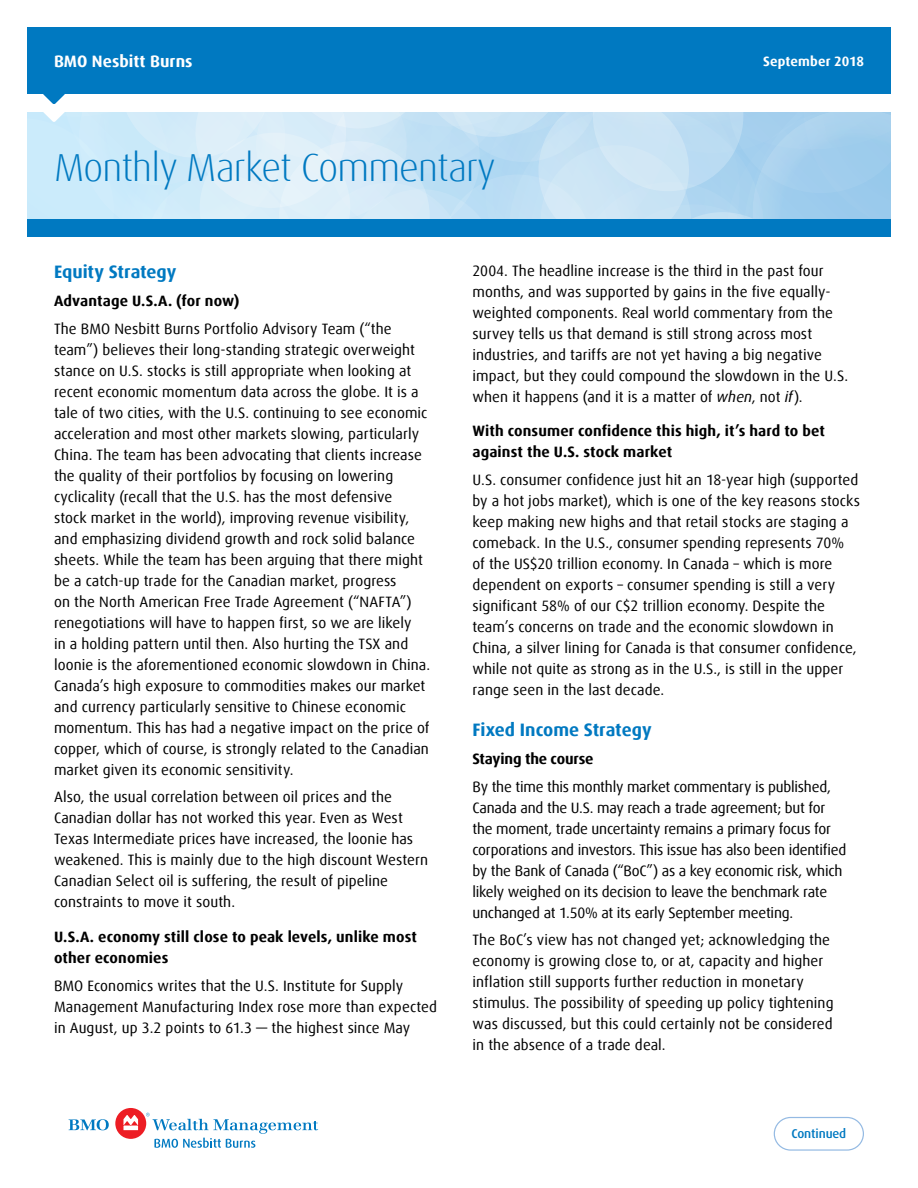
<style>
.page{position:relative;width:918px;height:1188px;background:#fff}
.page>*{position:absolute;margin:0;border:0;box-sizing:border-box;transform-origin:0 0}
.t1{font:300 39px "Dax Offc Pro";letter-spacing:-.02em;color:#0079c1}
.t2{font:700 18px "Dax Offc Pro";color:#0079c1}
.t3{font:700 16.5px "Dax Offc Pro";letter-spacing:.005em;color:#fff}
.t4{font:15px/21px "Dax Offc Pro";letter-spacing:.005em;color:#000}
.t5{font:15px/21px "Dax Offc Pro";letter-spacing:-.015em;color:#000}
.t6{font:700 15px/21px "Dax Offc Pro";letter-spacing:.005em;color:#000}
.t7{font:700 15px "Dax Offc Pro";letter-spacing:-.015em;color:#000}
.t8{font:700 13.5px "Dax Offc Pro";letter-spacing:.01em;color:#fff}
.t9{font:500 12.75px "Dax OT";letter-spacing:-.01em;color:#0079c1}
.s1{font-style:italic}
</style>
<div class="page">
<div style="left:27px;top:219px;width:864px;height:18px;background:#0079c1"></div>
<svg style="left:774px;top:1117px;width:90px;height:34px"></svg>
<div style="left:27px;top:27px;width:864px;height:67px;background:#0079c1"></div>
<svg style="left:27px;top:94px;width:864px;height:125px;background:#cde6f6"></svg>
<svg style="left:69px;top:1119px;width:40px;height:11px"></svg>
<div style="left:115px;top:1108px;width:31px;height:31px;background:#ed1d24;border-radius:50%"></div>
<svg style="left:123px;top:1115px;width:15px;height:15px"></svg>
<svg style="left:146px;top:1113px;width:172px;height:35px"></svg>
<p class="t3" style="left:54px;top:51px;width:140px">BMO Nesbitt Burns</p>
<p class="t8" style="left:763px;top:53px;width:102px">September 2018</p>
<h1 class="t1" style="left:54px;top:142px;width:443px">Monthly Market Commentary</h1>
<h2 class="t2" style="left:54px;top:260px;width:124px">Equity Strategy</h2>
<h3 class="t6" style="left:54px;top:290px;width:187px">Advantage U.S.A. (for now)</h3>
<p class="t4" style="left:54px;top:318px;width:378px">The BMO Nesbitt Burns Portfolio Advisory Team (“the team”) believes their long-standing strategic overweight stance on U.S. stocks is still appropriate when looking at recent economic momentum data across the globe. It is a tale of two cities, with the U.S. continuing to see economic acceleration and most other markets slowing, particularly China. The team has been advocating that clients increase the quality of their portfolios by focusing on lowering cyclicality (recall that the U.S. has the most defensive<br>stock market in the world), improving revenue visibility, and emphasizing dividend growth and rock solid balance sheets. While the team has been arguing that there might be a catch-up trade for the Canadian market, progress<br>on the North American Free Trade Agreement (“NAFTA”) renegotiations will have to happen first, so we are likely<br>in a holding pattern until then. Also hurting the TSX and loonie is the aforementioned economic slowdown in China.<br>Canada’s high exposure to commodities makes our market and currency particularly sensitive to Chinese economic momentum. This has had a negative impact on the price of copper, which of course, is strongly related to the Canadian market given its economic sensitivity.</p>
<p class="t4" style="left:54px;top:787px;width:376px">Also, the usual correlation between oil prices and the Canadian dollar has not worked this year. Even as West Texas Intermediate prices have increased, the loonie has weakened. This is mainly due to the high discount Western Canadian Select oil is suffering, the result of pipeline constraints to move it south.</p>
<h3 class="t6" style="left:54px;top:926px;width:364px">U.S.A. economy still close to peak levels, unlike most other economies</h3>
<p class="t4" style="left:54px;top:975px;width:385px">BMO Economics writes that the U.S. Institute for Supply<br>Management Manufacturing Index rose more than expected in August, up 3.2 points to 61.3 — the highest since May</p>
<p class="t4" style="left:472px;top:260px;width:377px">2004. The headline increase is the third in the past four months, and was supported by gains in the five equally&shy;weighted components. Real world commentary from the survey tells us that demand is still strong across most industries, and tariffs are not yet having a big negative impact, but they could compound the slowdown in the U.S. when it happens (and it is a matter of <span class="s1">when</span>, not <span class="s1">if</span>).</p>
<h3 class="t6" style="left:472px;top:421px;width:354px">With consumer confidence this high, it’s hard to bet against the U.S. stock market</h3>
<p class="t4" style="left:472px;top:469px;width:389px">U.S. consumer confidence just hit an 18-year high (supported by a hot jobs market), which is one of the key reasons stocks keep making new highs and that retail stocks are staging a comeback. In the U.S., consumer spending represents 70% of the US$20 trillion economy. In Canada – which is more dependent on exports – consumer spending is still a very significant 58% of our C$2 trillion economy. Despite the team’s concerns on trade and the economic slowdown in China, a silver lining for Canada is that consumer confidence, while not quite as strong as in the U.S., is still in the upper range seen in the last decade.</p>
<h2 class="t2" style="left:472px;top:718px;width:181px">Fixed Income Strategy</h2>
<h3 class="t7" style="left:472px;top:749px;width:123px">Staying the course</h3>
<p class="t5" style="left:472px;top:776px;width:376px">By the time this monthly market commentary is published, Canada and the U.S. may reach a trade agreement; but for the moment, trade uncertainty remains a primary focus for corporations and investors. This issue has also been identified by the Bank of Canada (“BoC”) as a key economic risk, which likely weighed on its decision to leave the benchmark rate unchanged at 1.50% at its early September meeting.</p>
<p class="t4" style="left:472px;top:930px;width:363px">The BoC’s view has not changed yet; acknowledging the economy is growing close to, or at, capacity and higher inflation still supports further reduction in monetary stimulus. The possibility of speeding up policy tightening was discussed, but this could certainly not be considered in the absence of a trade deal.</p>
<p class="t9" style="left:791px;top:1126px;width:56px">Continued</p>
</div>
